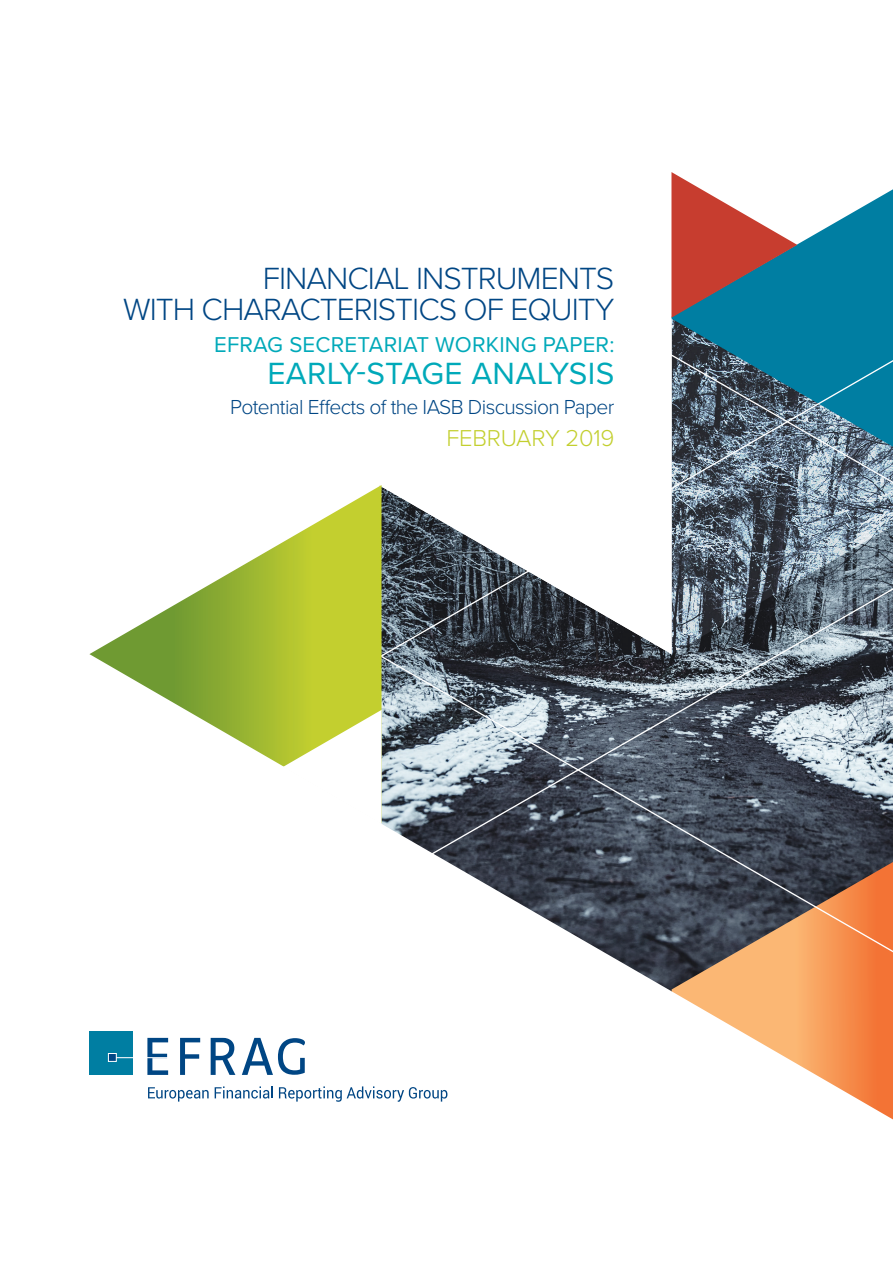
<style>
.page{position:relative;width:893px;height:1263px;background:#fff}
.page>*{position:absolute;margin:0;border:0;box-sizing:border-box;transform-origin:0 0}
.t1{font:300 31.8px "Proxima Nova";letter-spacing:-.03em;color:#004684}
.t2{font:31.8px "Proxima Nova";letter-spacing:.01em;color:#00a9b9}
.t3{font:300 23.85px "Proxima Nova";letter-spacing:-.01em;color:#c3cf2f}
.t4{font:22.2px "Proxima Nova";letter-spacing:.01em;color:#00a9b9}
.t5{font:300 21px "Proxima Nova";letter-spacing:-.03em;color:#004684}
</style>
<div class="page">
<svg style="left:676px;top:994px;width:217px;height:125px"></svg>
<svg style="left:487px;top:885px;width:406px;height:109px"></svg>
<svg style="left:381px;top:189px;width:512px;height:696px"></svg>
<svg style="left:89px;top:485px;width:292px;height:281px"></svg>
<svg style="left:671px;top:172px;width:126px;height:146px"></svg>
<svg style="left:283px;top:710px;width:98px;height:57px"></svg>
<svg style="left:148px;top:1087px;width:61px;height:14px"></svg>
<svg style="left:215px;top:1086px;width:58px;height:12px"></svg>
<svg style="left:279px;top:1086px;width:168px;height:16px"></svg>
<svg style="left:147px;top:1038px;width:21px;height:37px"></svg>
<svg style="left:180px;top:1038px;width:20px;height:37px"></svg>
<svg style="left:211px;top:1038px;width:24px;height:37px"></svg>
<svg style="left:242px;top:1038px;width:63px;height:37px"></svg>
<div style="left:89px;top:1031px;width:44px;height:44px;background:#007ea2"></div>
<hr style="left:114px;top:1057px;width:59px;height:1px;background:#fff">
<div style="left:108px;top:1053px;width:8px;height:8px;background:#004684"></div>
<div style="left:108px;top:1053px;width:9px;height:9px;border:1px solid #fff"></div>
<p class="t1" style="left:263px;top:255px;width:353px">FINANCIAL INSTRUMENTS</p>
<p class="t1" style="left:123px;top:286px;width:493px">WITH CHARACTERISTICS OF EQUITY</p>
<p class="t4" style="left:214px;top:328px;width:402px">EFRAG SECRETARIAT WORKING PAPER:</p>
<p class="t2" style="left:267px;top:349px;width:349px">EARLY-STAGE ANALYSIS</p>
<p class="t5" style="left:230px;top:391px;width:386px">Potential Effects of the IASB Discussion Paper</p>
<p class="t3" style="left:446px;top:420px;width:169px">FEBRUARY 2019</p>
</div>
